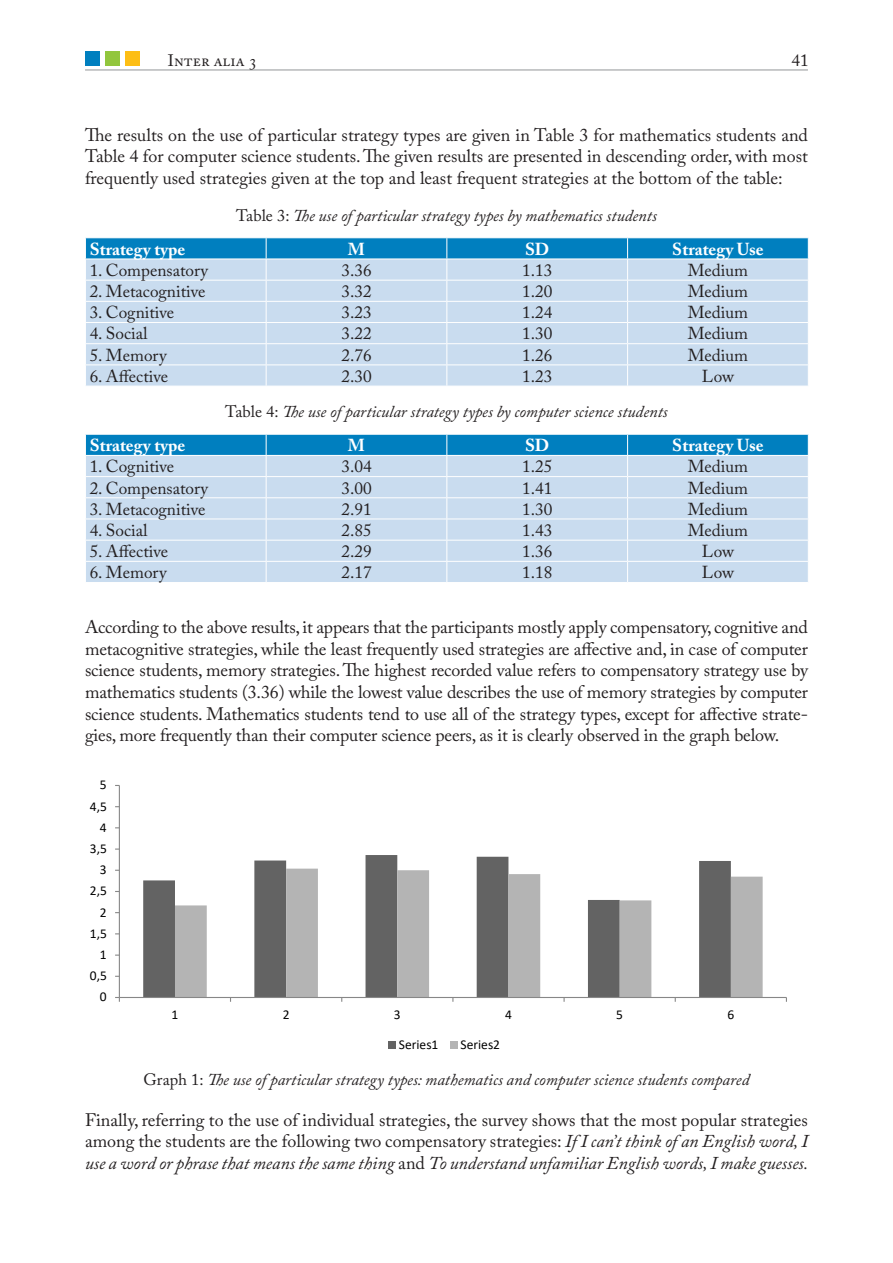
<style>
.page{position:relative;width:893px;height:1263px;background:#fff}
.page>*{position:absolute;margin:0;border:0;box-sizing:border-box;transform-origin:0 0}
.t1{font:18px/21.6px "Adobe Caslon Pro";letter-spacing:-.005em;color:#231f20;text-align:justify}
.List_Paragraph{font:17.25px "Adobe Caslon Pro";color:#231f20}
.t2{font:700 17.25px "Adobe Caslon Pro";letter-spacing:.005em;color:#fff}
.Interalia_NADNASLOV{font:italic 16.5px "Adobe Caslon Pro";color:#231f20}
.Interalia_PODPIS_SLI{font:italic 16.5px "Adobe Caslon Pro";color:#231f20}
.t3{font:16.5px "Adobe Caslon Pro";color:#231f20}
.t4{font:13.5px "Calibri";color:#000}
.s1{font-style:normal}
.s2{font-style:italic}
</style>
<div class="page">
<hr style="left:85px;top:70px;width:723px;height:1px;background:#939598">
<div style="left:85px;top:51px;width:15px;height:15px;background:#007fbf"></div>
<div style="left:105px;top:51px;width:15px;height:15px;background:#92c63d"></div>
<div style="left:126px;top:51px;width:14px;height:15px;background:#fdbe15"></div>
<svg style="left:85px;top:238px;width:724px;height:148px;background:#b0d1e9"></svg>
<svg style="left:85px;top:434px;width:724px;height:148px;background:#b0d1e9"></svg>
<svg style="left:143px;top:855px;width:588px;height:142px"></svg>
<svg style="left:175px;top:869px;width:588px;height:128px"></svg>
<hr style="left:119px;top:785px;width:1px;height:212px;background:#878787">
<hr style="left:119px;top:997px;width:667px;height:1px;background:#878787">
<svg style="left:115px;top:997px;width:5px;height:5px"></svg>
<div style="left:388px;top:1041px;width:8px;height:8px;background:#636363"></div>
<div style="left:450px;top:1041px;width:7px;height:8px;background:#b4b4b4"></div>
<p class="t3" style="left:168px;top:51px;width:91px">Inter alia 3</p>
<p class="List_Paragraph" style="left:791px;top:50px;width:19px">41</p>
<p class="t1" style="left:85px;top:124px;width:724px">The results on the use of particular strategy types are given in Table 3 for mathematics students and Table 4 for computer science students. The given results are presented in descending order, with most frequently used strategies given at the top and least frequent strategies at the bottom of the table:</p>
<p class="Interalia_NADNASLOV" style="left:236px;top:205px;width:422px"><span class="s1">Table 3:</span> The use of particular strategy types by mathematics students</p>
<p class="t2" style="left:90px;top:239px;width:97px">Strategy type</p>
<p class="t2" style="left:348px;top:239px;width:19px">M</p>
<p class="t2" style="left:525px;top:239px;width:26px">SD</p>
<p class="t2" style="left:672px;top:239px;width:93px">Strategy Use</p>
<p class="List_Paragraph" style="left:90px;top:260px;width:120px">1. Compensatory</p>
<p class="List_Paragraph" style="left:341px;top:260px;width:32px">3.36</p>
<p class="List_Paragraph" style="left:522px;top:260px;width:32px">1.13</p>
<p class="List_Paragraph" style="left:688px;top:260px;width:62px">Medium</p>
<p class="List_Paragraph" style="left:90px;top:281px;width:117px">2. Metacognitive</p>
<p class="List_Paragraph" style="left:341px;top:281px;width:32px">3.32</p>
<p class="List_Paragraph" style="left:522px;top:281px;width:32px">1.20</p>
<p class="List_Paragraph" style="left:688px;top:281px;width:62px">Medium</p>
<p class="List_Paragraph" style="left:90px;top:302px;width:86px">3. Cognitive</p>
<p class="List_Paragraph" style="left:341px;top:302px;width:32px">3.23</p>
<p class="List_Paragraph" style="left:522px;top:302px;width:32px">1.24</p>
<p class="List_Paragraph" style="left:688px;top:302px;width:62px">Medium</p>
<p class="List_Paragraph" style="left:90px;top:323px;width:59px">4. Social</p>
<p class="List_Paragraph" style="left:341px;top:323px;width:32px">3.22</p>
<p class="List_Paragraph" style="left:522px;top:323px;width:32px">1.30</p>
<p class="List_Paragraph" style="left:688px;top:323px;width:62px">Medium</p>
<p class="List_Paragraph" style="left:90px;top:345px;width:79px">5. Memory</p>
<p class="List_Paragraph" style="left:341px;top:345px;width:32px">2.76</p>
<p class="List_Paragraph" style="left:522px;top:345px;width:32px">1.26</p>
<p class="List_Paragraph" style="left:688px;top:345px;width:62px">Medium</p>
<p class="List_Paragraph" style="left:90px;top:366px;width:80px">6. Affective</p>
<p class="List_Paragraph" style="left:341px;top:366px;width:32px">2.30</p>
<p class="List_Paragraph" style="left:522px;top:366px;width:32px">1.23</p>
<p class="List_Paragraph" style="left:702px;top:366px;width:34px">Low</p>
<p class="Interalia_NADNASLOV" style="left:225px;top:402px;width:444px"><span class="s1">Table 4:</span> The use of particular strategy types by computer science students</p>
<p class="t2" style="left:90px;top:435px;width:97px">Strategy type</p>
<p class="t2" style="left:348px;top:435px;width:19px">M</p>
<p class="t2" style="left:525px;top:435px;width:26px">SD</p>
<p class="t2" style="left:672px;top:435px;width:93px">Strategy Use</p>
<p class="List_Paragraph" style="left:90px;top:456px;width:86px">1. Cognitive</p>
<p class="List_Paragraph" style="left:341px;top:456px;width:32px">3.04</p>
<p class="List_Paragraph" style="left:522px;top:456px;width:32px">1.25</p>
<p class="List_Paragraph" style="left:688px;top:456px;width:62px">Medium</p>
<p class="List_Paragraph" style="left:90px;top:477px;width:120px">2. Compensatory</p>
<p class="List_Paragraph" style="left:341px;top:477px;width:32px">3.00</p>
<p class="List_Paragraph" style="left:522px;top:477px;width:32px">1.41</p>
<p class="List_Paragraph" style="left:688px;top:477px;width:62px">Medium</p>
<p class="List_Paragraph" style="left:90px;top:499px;width:117px">3. Metacognitive</p>
<p class="List_Paragraph" style="left:341px;top:499px;width:32px">2.91</p>
<p class="List_Paragraph" style="left:522px;top:499px;width:32px">1.30</p>
<p class="List_Paragraph" style="left:688px;top:499px;width:62px">Medium</p>
<p class="List_Paragraph" style="left:90px;top:520px;width:59px">4. Social</p>
<p class="List_Paragraph" style="left:341px;top:520px;width:32px">2.85</p>
<p class="List_Paragraph" style="left:522px;top:520px;width:32px">1.43</p>
<p class="List_Paragraph" style="left:688px;top:520px;width:62px">Medium</p>
<p class="List_Paragraph" style="left:90px;top:541px;width:80px">5. Affective</p>
<p class="List_Paragraph" style="left:341px;top:541px;width:32px">2.29</p>
<p class="List_Paragraph" style="left:522px;top:541px;width:32px">1.36</p>
<p class="List_Paragraph" style="left:702px;top:541px;width:34px">Low</p>
<p class="List_Paragraph" style="left:90px;top:562px;width:79px">6. Memory</p>
<p class="List_Paragraph" style="left:341px;top:562px;width:32px">2.17</p>
<p class="List_Paragraph" style="left:522px;top:562px;width:32px">1.18</p>
<p class="List_Paragraph" style="left:702px;top:562px;width:34px">Low</p>
<p class="t1" style="left:85px;top:616px;width:725px">According to the above results, it appears that the participants mostly apply compensatory, cognitive and metacognitive strategies, while the least frequently used strategies are affective and, in case of computer science students, memory strategies. The highest recorded value refers to compensatory strategy use by mathematics students (3.36) while the lowest value describes the use of memory strategies by computer science students. Mathematics students tend to use all of the strategy types, except for affective strate&shy;gies, more frequently than their computer science peers, as it is clearly observed in the graph below.</p>
<p class="t4" style="left:100px;top:775px;width:8px">5</p>
<p class="t4" style="left:90px;top:797px;width:19px">4,5</p>
<p class="t4" style="left:100px;top:818px;width:8px">4</p>
<p class="t4" style="left:90px;top:839px;width:19px">3,5</p>
<p class="t4" style="left:100px;top:860px;width:8px">3</p>
<p class="t4" style="left:90px;top:881px;width:19px">2,5</p>
<p class="t4" style="left:100px;top:903px;width:8px">2</p>
<p class="t4" style="left:90px;top:924px;width:19px">1,5</p>
<p class="t4" style="left:100px;top:945px;width:8px">1</p>
<p class="t4" style="left:90px;top:966px;width:19px">0,5</p>
<p class="t4" style="left:100px;top:987px;width:8px">0</p>
<p class="t4" style="left:171px;top:1005px;width:8px">1</p>
<p class="t4" style="left:283px;top:1005px;width:8px">2</p>
<p class="t4" style="left:394px;top:1005px;width:8px">3</p>
<p class="t4" style="left:505px;top:1005px;width:8px">4</p>
<p class="t4" style="left:616px;top:1005px;width:8px">5</p>
<p class="t4" style="left:727px;top:1005px;width:8px">6</p>
<p class="t4" style="left:399px;top:1035px;width:41px">Series1</p>
<p class="t4" style="left:461px;top:1035px;width:41px">Series2</p>
<p class="Interalia_PODPIS_SLI" style="left:143px;top:1070px;width:607px"><span class="s1">Graph 1:</span> The use of particular strategy types: mathematics and computer science students compared</p>
<p class="t1" style="left:85px;top:1109px;width:725px">Finally, referring to the use of individual strategies, the survey shows that the most popular strategies among the students are the following two compensatory strategies: <span class="s2">If I can’t think of an English word, I use a word or phrase that means the same thing</span> and <span class="s2">To understand unfamiliar English words, I make guesses.</span></p>
</div>
